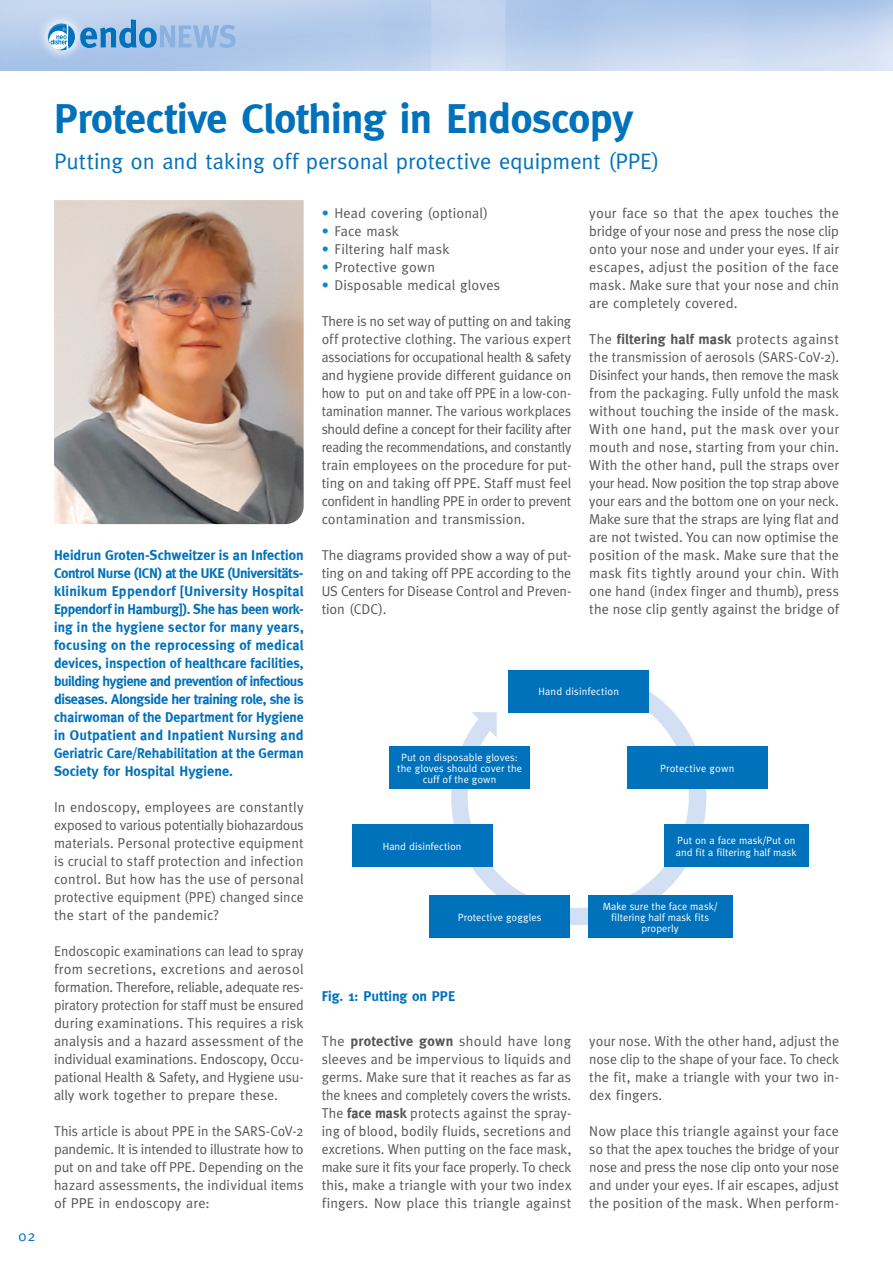
<style>
.page{position:relative;width:893px;height:1263px;background:#fff}
.page>*{position:absolute;margin:0;border:0;box-sizing:border-box;transform-origin:0 0}
.t1{font:700 42px "Meta";letter-spacing:-.01em;color:#0071bb}
.t2{font:22.5px "Meta";letter-spacing:-.005em;color:#0071bb}
.t3{font:15px "Meta";color:#0071bb}
.t4{font:14.25px/18px "Meta";letter-spacing:.01em;color:#565656;text-align:justify}
.t5{font:700 14.25px/18px "Meta";color:#0071bb;text-align:justify}
.t6{font:10.5px/11.2px "Meta";letter-spacing:.005em;color:#fff;text-align:center}
.s1{color:#0988ca}
.s2{font-weight:700}
</style>
<div class="page">
<svg style="left:37px;top:12px;width:49px;height:50px"></svg>
<div style="left:47px;top:23px;width:29px;height:28px;border:1px solid #d3dff3;border-radius:50%"></div>
<svg style="left:48px;top:19px;width:188px;height:32px;background:#8cb7e0"></svg>
<div style="left:451px;top:670px;width:255px;height:255px;background:#d3dff3;border-radius:50%"></div>
<div style="left:468px;top:687px;width:221px;height:221px;background:#fff;border-radius:50%"></div>
<div style="left:627px;top:746px;width:140px;height:43px;background:#0071bb"></div>
<div style="left:389px;top:746px;width:141px;height:43px;background:#0071bb"></div>
<div style="left:352px;top:824px;width:140px;height:43px;background:#0071bb"></div>
<div style="left:429px;top:896px;width:141px;height:42px;background:#0071bb"></div>
<div style="left:664px;top:824px;width:145px;height:43px;background:#0071bb"></div>
<div style="left:588px;top:896px;width:144px;height:42px;background:#0071bb"></div>
<div style="left:509px;top:670px;width:140px;height:42px;background:#0071bb"></div>
<svg style="left:465px;top:670px;width:84px;height:73px"></svg>
<img style="left:54px;top:200px;width:250px;height:324px">
<p class="t3" style="left:19px;top:1227px;width:18px">02</p>
<h1 class="t1" style="left:54px;top:94px;width:580px">Protective Clothing in Endoscopy</h1>
<h2 class="t2" style="left:54px;top:148px;width:607px">Putting on and taking off personal protective equipment (PPE)</h2>
<p class="t5" style="left:54px;top:546px;width:251px">Heidrun Groten-Schweitzer is an Infection Control Nurse (ICN) at the UKE (Universitäts&shy;klinikum Eppendorf [University Hospital Eppendorf in Hamburg]). She has been work&shy;ing in the hygiene sector for many years, focusing on the reprocessing of medical devices, inspection of healthcare facilities, building hygiene and prevention of infectious diseases. Alongside her training role, she is chairwoman of the Department for Hygiene in Outpatient and Inpatient Nursing and Geriatric Care/Rehabilitation at the German Society for Hospital Hygiene.</p>
<p class="t4" style="left:54px;top:798px;width:251px">In endoscopy, employees are constantly exposed to various potentially biohazardous materials. Personal protective equipment is crucial to staff protection and infection control. But how has the use of personal protective equipment (PPE) changed since the start of the pandemic?</p>
<p class="t4" style="left:54px;top:942px;width:251px">Endoscopic examinations can lead to spray from secretions, excretions and aerosol formation. Therefore, reliable, adequate res&shy;piratory protection for staff must be ensured during examinations. This requires a risk analysis and a hazard assessment of the individual examinations. Endoscopy, Occu&shy;pational Health &amp; Safety, and Hygiene usu&shy;ally work together to prepare these.</p>
<p class="t4" style="left:54px;top:1122px;width:251px">This article is about PPE in the SARS-CoV-2 pandemic. It is intended to illustrate how to put on and take off PPE. Depending on the hazard assessments, the individual items of PPE in endoscopy are:</p>
<p class="t4" style="left:322px;top:204px;width:168px"><span class="s1">•</span> Head covering (optional)</p>
<p class="t4" style="left:322px;top:222px;width:79px"><span class="s1">•</span> Face mask</p>
<p class="t4" style="left:322px;top:240px;width:129px"><span class="s1">•</span> Filtering half mask</p>
<p class="t4" style="left:322px;top:258px;width:115px"><span class="s1">•</span> Protective gown</p>
<p class="t4" style="left:322px;top:276px;width:180px"><span class="s1">•</span> Disposable medical gloves</p>
<p class="t4" style="left:322px;top:312px;width:251px">There is no set way of putting on and taking off protective clothing. The various expert associations for occupational health &amp; safety and hygiene provide different guidance on how to put on and take off PPE in a low-con&shy;tamination manner. The various workplaces should define a concept for their facility after reading the recommendations, and constantly train employees on the procedure for put&shy;ting on and taking off PPE. Staff must feel confident in handling PPE in order to prevent contamination and transmission.</p>
<p class="t4" style="left:322px;top:546px;width:251px">The diagrams provided show a way of put&shy;ting on and taking off PPE according to the US Centers for Disease Control and Preven&shy;tion (CDC).</p>
<p class="t4" style="left:589px;top:204px;width:251px">your face so that the apex touches the bridge of your nose and press the nose clip onto your nose and under your eyes. If air escapes, adjust the position of the face mask. Make sure that your nose and chin are completely covered.</p>
<p class="t4" style="left:589px;top:330px;width:251px">The <span class="s2">filtering half mask</span> protects against the transmission of aerosols (SARS-CoV-2).<br>Disinfect your hands, then remove the mask from the packaging. Fully unfold the mask without touching the inside of the mask.<br>With one hand, put the mask over your mouth and nose, starting from your chin.<br>With the other hand, pull the straps over your head. Now position the top strap above your ears and the bottom one on your neck.<br>Make sure that the straps are lying flat and are not twisted. You can now optimise the position of the mask. Make sure that the mask fits tightly around your chin. With one hand (index finger and thumb), press the nose clip gently against the bridge of</p>
<p class="t6" style="left:538px;top:686px;width:82px">Hand disinfection</p>
<p class="t6" style="left:397px;top:751px;width:126px">Put on disposable gloves: the gloves should cover the cuff of the gown</p>
<p class="t6" style="left:383px;top:840px;width:80px">Hand disinfection</p>
<p class="t6" style="left:660px;top:762px;width:76px">Protective gown</p>
<p class="t6" style="left:676px;top:835px;width:122px;text-align:left">Put on a face mask/Put on and fit a filtering half mask</p>
<p class="t6" style="left:458px;top:912px;width:85px">Protective goggles</p>
<p class="t6" style="left:603px;top:900px;width:116px">Make sure the face mask/ filtering half mask fits properly</p>
<p class="t5" style="left:322px;top:987px;width:135px">Fig. 1: Putting on PPE</p>
<p class="t4" style="left:322px;top:1032px;width:251px">The <span class="s2">protective gown</span> should have long sleeves and be impervious to liquids and germs. Make sure that it reaches as far as the knees and completely covers the wrists.<br>The <span class="s2">face mask</span> protects against the spray&shy;ing of blood, bodily fluids, secretions and excretions. When putting on the face mask, make sure it fits your face properly. To check this, make a triangle with your two index fingers. Now place this triangle against</p>
<p class="t4" style="left:589px;top:1032px;width:251px">your nose. With the other hand, adjust the nose clip to the shape of your face. To check the fit, make a triangle with your two in&shy;dex fingers.</p>
<p class="t4" style="left:589px;top:1122px;width:251px">Now place this triangle against your face so that the apex touches the bridge of your nose and press the nose clip onto your nose and under your eyes. If air escapes, adjust the position of the mask. When perform-</p>
</div>
